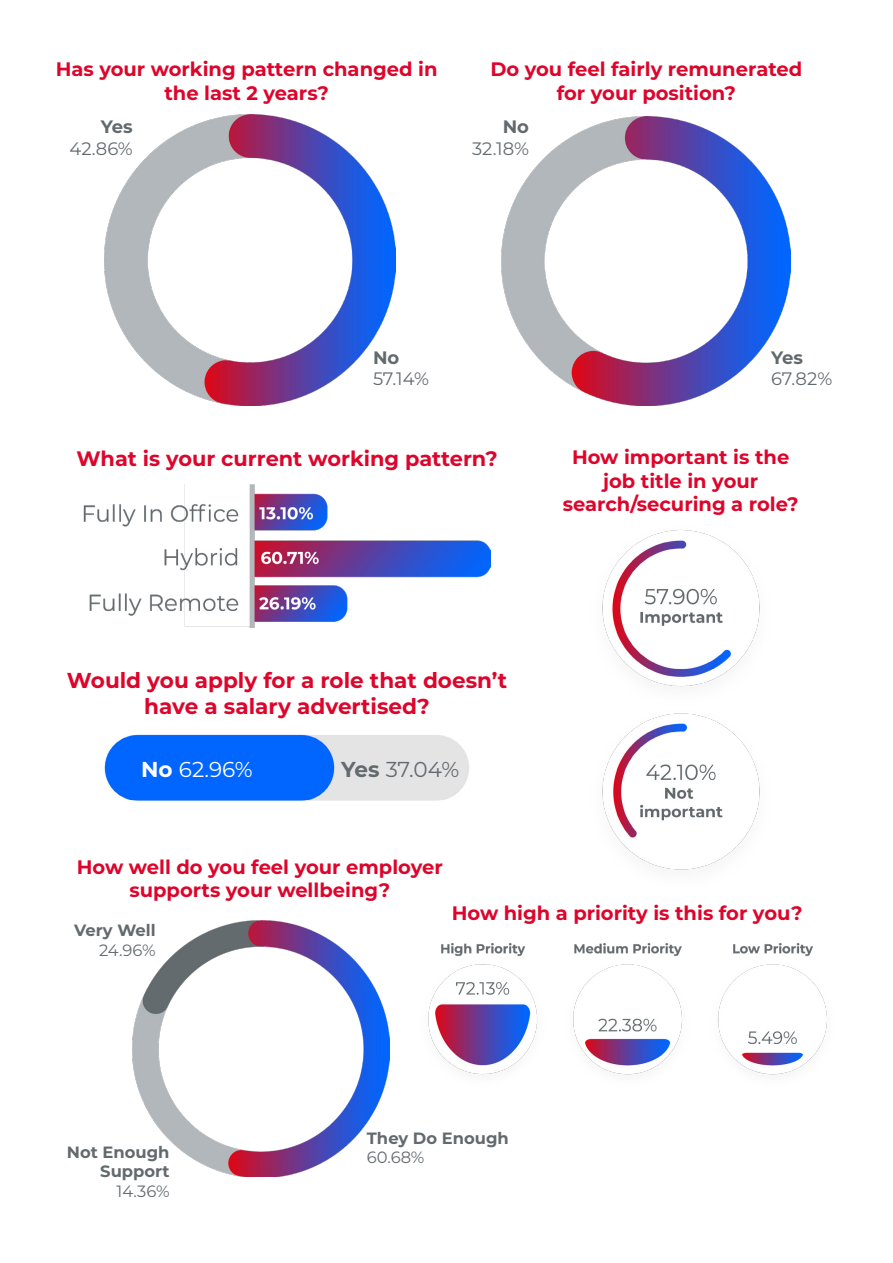
<style>
.page{position:relative;width:893px;height:1263px;background:#fff}
.page>*{position:absolute;margin:0;border:0;box-sizing:border-box;transform-origin:0 0}
.t1{font:700 21.6px/25.8px "Montserrat";color:#dd052b;text-align:center}
.t2{font:21.6px "Montserrat";color:#636a6e}
.t3{font:21.6px "Montserrat";color:#fff}
.t4{font:700 20.85px "Montserrat";color:#dd052b}
.t5{font:700 19.5px/23.4px "Montserrat";color:#dd052b;text-align:center}
.t6{font:18px "Montserrat";color:#636a6e}
.t7{font:700 18px "Montserrat";color:#636a6e}
.t8{font:700 16.35px "Montserrat";color:#636a6e}
.t9{font:16.35px "Montserrat";color:#636a6e}
.s1{font-weight:700}
</style>
<div class="page">
<img style="left:104px;top:114px;width:291px;height:291px">
<img style="left:83px;top:484px;width:408px;height:143px">
<img style="left:133px;top:921px;width:256px;height:256px">
<img style="left:428px;top:943px;width:399px;height:132px">
<img style="left:502px;top:116px;width:289px;height:289px">
<img style="left:104px;top:734px;width:365px;height:67px">
<img style="left:602px;top:530px;width:158px;height:340px">
<p class="t5" style="left:56px;top:57px;width:383px">Has your working pattern changed in the last 2 years?</p>
<p class="t7" style="left:101px;top:114px;width:34px">Yes</p>
<p class="t6" style="left:70px;top:136px;width:65px">42.86%</p>
<p class="t5" style="left:490px;top:57px;width:314px">Do you feel fairly remunerated for your position?</p>
<p class="t7" style="left:503px;top:114px;width:28px">No</p>
<p class="t6" style="left:472px;top:136px;width:58px">32.18%</p>
<p class="t7" style="left:373px;top:344px;width:28px">No</p>
<p class="t6" style="left:373px;top:366px;width:57px">57.14%</p>
<p class="t7" style="left:771px;top:344px;width:34px">Yes</p>
<p class="t6" style="left:771px;top:366px;width:63px">67.82%</p>
<p class="t4" style="left:76px;top:443px;width:423px">What is your current working pattern?</p>
<p class="t5" style="left:563px;top:445px;width:237px">How important is the job title in your search/securing a role?</p>
<p class="t1" style="left:67px;top:666px;width:442px">Would you apply for a role that doesn’t have a salary advertised?</p>
<p class="t3" style="left:141px;top:754px;width:113px"><span class="s1">No</span> 62.96%</p>
<p class="t2" style="left:341px;top:754px;width:119px"><span class="s1">Yes</span> 37.04%</p>
<p class="t5" style="left:77px;top:854px;width:367px">How well do you feel your employer supports your wellbeing?</p>
<p class="t8" style="left:74px;top:919px;width:83px">Very Well</p>
<p class="t9" style="left:99px;top:939px;width:58px">24.96%</p>
<p class="t5" style="left:452px;top:901px;width:352px">How high a priority is this for you?</p>
<p class="t8" style="left:367px;top:1126px;width:143px">They Do Enough</p>
<p class="t8" style="left:67px;top:1140px;width:104px">Not Enough</p>
<p class="t9" style="left:367px;top:1146px;width:59px">60.68%</p>
<p class="t8" style="left:100px;top:1159px;width:71px">Support</p>
<p class="t9" style="left:117px;top:1180px;width:55px">14.36%</p>
</div>
